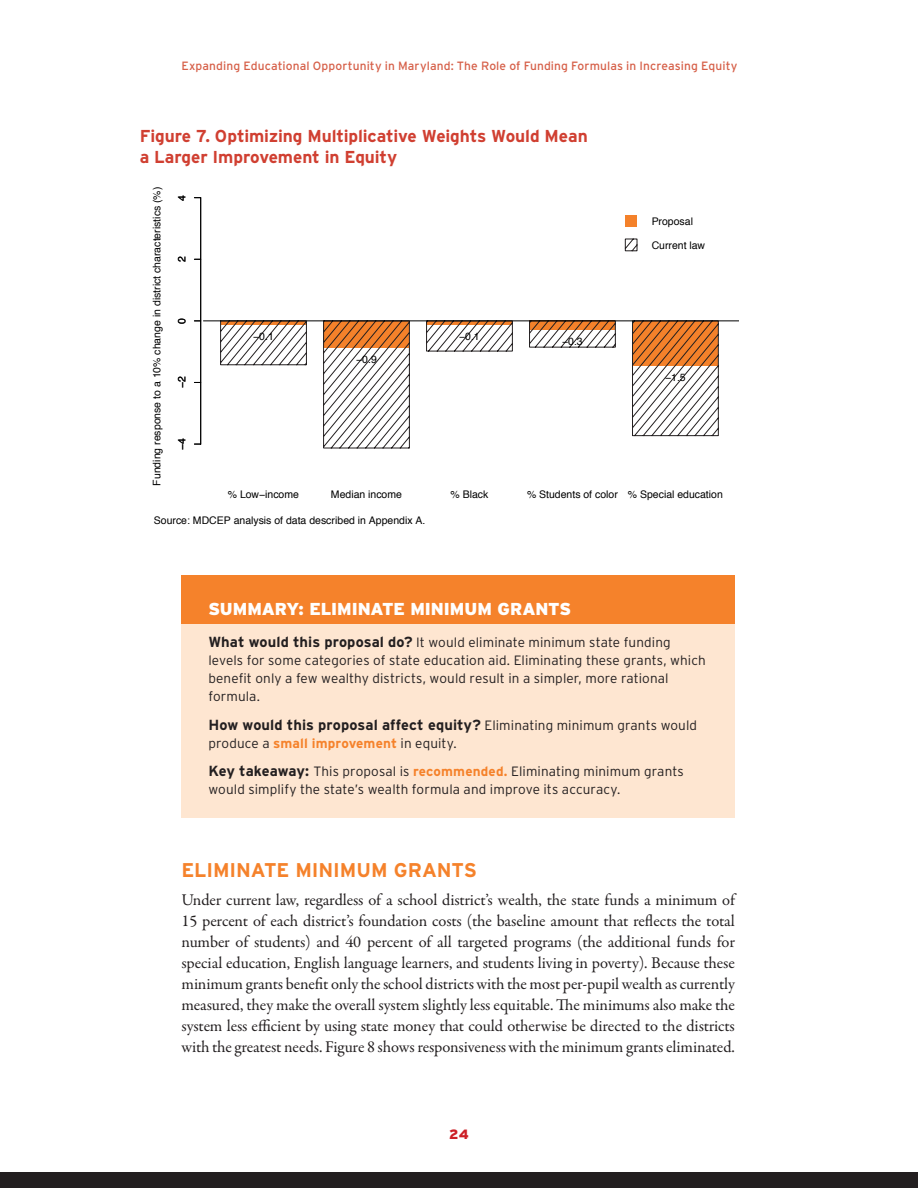
<style>
.page{position:relative;width:918px;height:1188px;background:#fff}
.page>*{position:absolute;margin:0;border:0;box-sizing:border-box;transform-origin:0 0}
.t1{font:700 19.8px "Interstate";letter-spacing:-.005em;color:#f5822b}
.t2{font:700 17.25px/20.7px "Interstate";letter-spacing:-.005em;color:#d03f31}
.t3{font:900 17.25px "Interstate";letter-spacing:-.005em;color:#fff}
.t4{font:16.5px/21px "Garamond Premr Pro";letter-spacing:-.01em;color:#231f20;text-align:justify}
.t5{font:700 14.7px "Interstate";letter-spacing:.005em;color:#231f20}
.t6{font:300 13.5px/18px "Interstate";letter-spacing:.01em;color:#231f20}
.t7{font:900 13.5px "Interstate";color:#cd2027}
.t8{font:12px "Interstate";letter-spacing:.01em;color:#d66049}
.t9{font:10.5px "Helvetica";color:#000}
.s1{font-weight:700;font-size:14.7px}
.s2{font-weight:300;font-size:13.5px}
.s3{font-weight:700;color:#f5822b}
</style>
<div class="page">
<div style="left:0;top:1172px;width:918px;height:16px;background:#231f20"></div>
<div style="left:181px;top:575px;width:554px;height:51px;background:#f5822b"></div>
<div style="left:181px;top:624px;width:554px;height:100px;background:#fee6d1"></div>
<div style="left:181px;top:707px;width:554px;height:64px;background:#fee6d1"></div>
<div style="left:181px;top:754px;width:554px;height:63px;background:#fee6d1"></div>
<svg style="left:220px;top:320px;width:499px;height:129px"></svg>
<hr style="left:200px;top:198px;width:1px;height:246px;background:#000">
<hr style="left:203px;top:321px;width:535px;height:1px;background:#000">
<div style="left:625px;top:215px;width:12px;height:12px;background:#f4812a"></div>
<svg style="left:624px;top:238px;width:14px;height:14px"></svg>
<p class="t8" style="left:181px;top:59px;width:558px">Expanding Educational Opportunity in Maryland: The Role of Funding Formulas in Increasing Equity</p>
<p class="t2" style="left:140px;top:126px;width:450px">Figure 7. Optimizing Multiplicative Weights Would Mean a Larger Improvement in Equity</p>
<p class="t9" style="left:149px;top:486px;width:300px;rotate:-90deg">Funding response to a 10% change in district characteristics (%)</p>
<p class="t9" style="left:228px;top:486px;width:73px">% Low−income</p>
<p class="t9" style="left:331px;top:486px;width:73px">Median income</p>
<p class="t9" style="left:451px;top:486px;width:39px">% Black</p>
<p class="t9" style="left:527px;top:486px;width:197px">% Students of color % Special education</p>
<p class="t9" style="left:174px;top:201px;width:7px;rotate:-90deg">4</p>
<p class="t9" style="left:652px;top:213px;width:43px">Proposal</p>
<p class="t9" style="left:652px;top:237px;width:55px">Current law</p>
<p class="t9" style="left:174px;top:262px;width:7px;rotate:-90deg">2</p>
<p class="t9" style="left:174px;top:324px;width:7px;rotate:-90deg">0</p>
<p class="t9" style="left:253px;top:328px;width:22px">−0.1</p>
<p class="t9" style="left:459px;top:328px;width:22px">−0.1</p>
<p class="t9" style="left:562px;top:333px;width:22px">−0.3</p>
<p class="t9" style="left:356px;top:351px;width:22px">−0.9</p>
<p class="t9" style="left:665px;top:369px;width:22px">−1.5</p>
<p class="t9" style="left:174px;top:388px;width:13px;rotate:-90deg">−2</p>
<p class="t9" style="left:174px;top:450px;width:13px;rotate:-90deg">−4</p>
<p class="t9" style="left:154px;top:512px;width:273px">Source: MDCEP analysis of data described in Appendix A.</p>
<p class="t3" style="left:208px;top:599px;width:364px">SUMMARY: ELIMINATE MINIMUM GRANTS</p>
<p class="t6" style="left:208px;top:633px;width:499px"><span class="s1">What would this proposal do?</span> It would eliminate minimum state funding levels for some categories of state education aid. Eliminating these grants, which benefit only a few wealthy districts, would result in a simpler, more rational formula.</p>
<p class="t5" style="left:208px;top:716px;width:490px">How would this proposal affect equity? <span class="s2">Eliminating minimum grants would</span></p>
<p class="t6" style="left:208px;top:728px;width:477px;line-height:28.8px">produce a <span class="s3">small improvement</span> in equity.<br><span class="s1">Key takeaway:</span> This proposal is <span class="s3">recommended.</span> Eliminating minimum grants</p>
<p class="t6" style="left:208px;top:781px;width:413px">would simplify the state’s wealth formula and improve its accuracy.</p>
<p class="t1" style="left:181px;top:859px;width:297px">ELIMINATE MINIMUM GRANTS</p>
<p class="t4" style="left:181px;top:890px;width:555px">Under current law, regardless of a school district’s wealth, the state funds a minimum of 15 percent of each district’s foundation costs (the baseline amount that reflects the total number of students) and 40 percent of all targeted programs (the additional funds for special education, English language learners, and students living in poverty). Because these minimum grants benefit only the school districts with the most per-pupil wealth as currently measured, they make the overall system slightly less equitable. The minimums also make the system less efficient by using state money that could otherwise be directed to the districts with the greatest needs. Figure 8 shows responsiveness with the minimum grants eliminated.</p>
<p class="t7" style="left:449px;top:1127px;width:21px">24</p>
</div>
